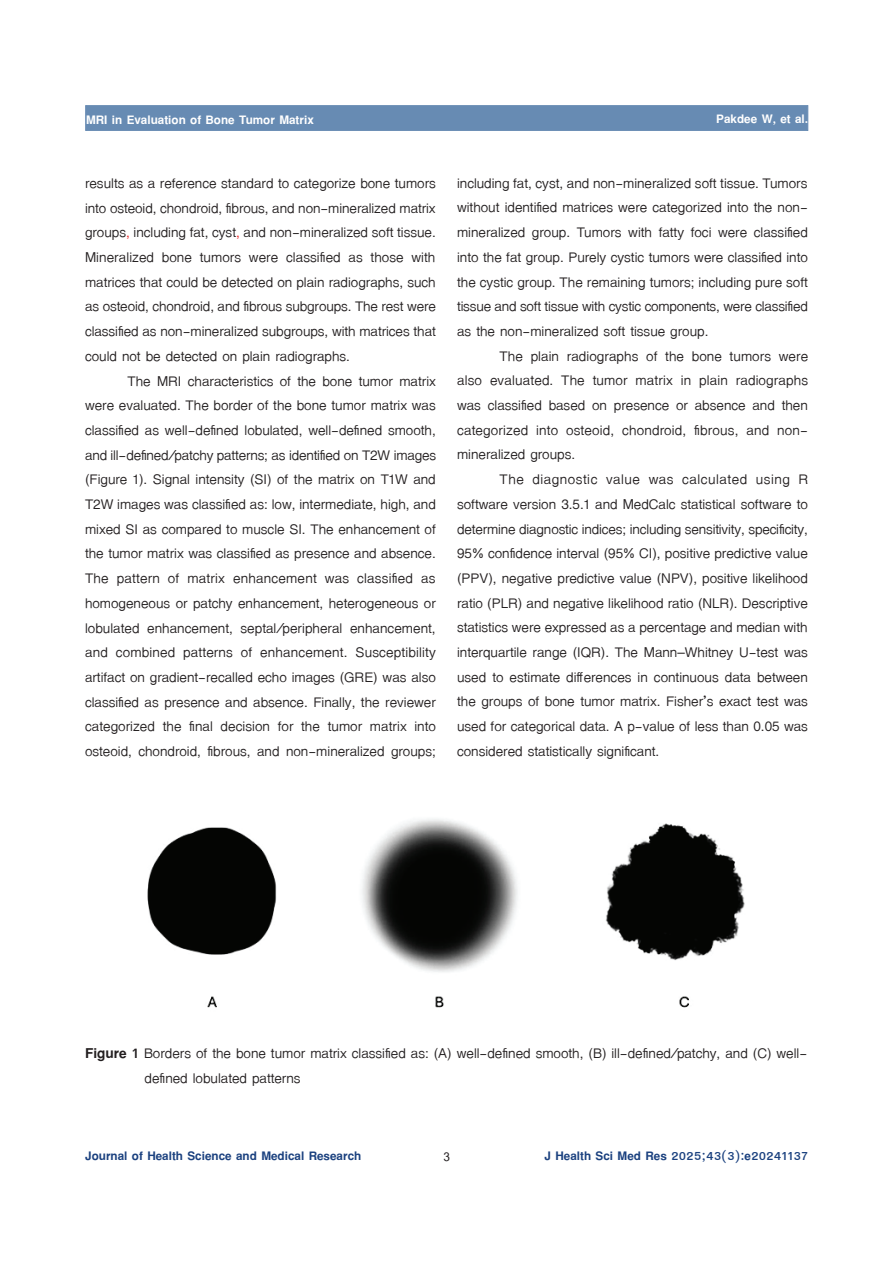
<style>
.page{position:relative;width:893px;height:1263px;background:#fff}
.page>*{position:absolute;margin:0;border:0;box-sizing:border-box;transform-origin:0 0}
.t1{font:21px/24.8px "TF Lanna";color:#231f20;text-align:justify}
.t2{font:700 18px "TF Lanna";color:#1b417f}
.t3{font:700 18px "TF Lanna";color:#fff}
.t4{font:700 18px "Cordia UPC";color:#231f20}
.s1{color:#ee2123}
.s2{font-weight:700}
</style>
<div class="page">
<div style="left:85px;top:105px;width:723px;height:26px;background:#678bb3;border:1px solid #678bb3"></div>
<img style="left:147px;top:819px;width:598px;height:189px">
<p class="t3" style="left:86px;top:108px;width:229px">MRI in Evaluation of Bone Tumor Matrix</p>
<p class="t3" style="left:716px;top:108px;width:93px">Pakdee W, et al.</p>
<p class="t1" style="left:85px;top:171px;width:352px">results as a reference standard to categorize bone tumors into osteoid, chondroid, fibrous, and non-mineralized matrix groups<span class="s1">,</span> including fat, cyst<span class="s1">,</span> and non-mineralized soft tissue.<br>Mineralized bone tumors were classified as those with matrices that could be detected on plain radiographs, such as osteoid, chondroid, and fibrous subgroups. The rest were classified as non-mineralized subgroups, with matrices that could not be detected on plain radiographs.</p>
<p class="t1" style="left:85px;top:368px;width:353px;text-indent:43px">The MRI characteristics of the bone tumor matrix were evaluated. The border of the bone tumor matrix was classified as well-defined lobulated, well-defined smooth, and ill-defined/patchy patterns; as identified on T2W images (Figure 1). Signal intensity (SI) of the matrix on T1W and T2W images was classified as: low, intermediate, high, and mixed SI as compared to muscle SI. The enhancement of the tumor matrix was classified as presence and absence.<br>The pattern of matrix enhancement was classified as homogeneous or patchy enhancement, heterogeneous or lobulated enhancement, septal/peripheral enhancement, and combined patterns of enhancement. Susceptibility artifact on gradient-recalled echo images (GRE) was also classified as presence and absence. Finally, the reviewer categorized the final decision for the tumor matrix into osteoid, chondroid, fibrous, and non-mineralized groups;</p>
<p class="t1" style="left:457px;top:171px;width:352px">including fat, cyst, and non-mineralized soft tissue. Tumors without identified matrices were categorized into the non&shy;mineralized group. Tumors with fatty foci were classified into the fat group. Purely cystic tumors were classified into the cystic group. The remaining tumors; including pure soft tissue and soft tissue with cystic components, were classified as the non-mineralized soft tissue group.</p>
<p class="t1" style="left:457px;top:344px;width:353px;text-indent:43px">The plain radiographs of the bone tumors were also evaluated. The tumor matrix in plain radiographs was classified based on presence or absence and then categorized into osteoid, chondroid, fibrous, and non&shy;mineralized groups.</p>
<p class="t1" style="left:457px;top:467px;width:352px;text-indent:43px">The diagnostic value was calculated using R software version 3.5.1 and MedCalc statistical software to determine diagnostic indices; including sensitivity, specificity, 95% confidence interval (95% CI), positive predictive value (PPV), negative predictive value (NPV), positive likelihood ratio (PLR) and negative likelihood ratio (NLR). Descriptive statistics were expressed as a percentage and median with interquartile range (IQR). The Mann–Whitney U-test was used to estimate differences in continuous data between the groups of bone tumor matrix. Fisher’s exact test was used for categorical data. A p-value of less than 0.05 was considered statistically significant.</p>
<p class="t1" style="left:145px;top:1041px;width:664px;line-height:25.2px;text-indent:-60px"><span class="s2">Figure 1</span> Borders of the bone tumor matrix classified as: (A) well-defined smooth, (B) ill-defined/patchy, and (C) well&shy;defined lobulated patterns</p>
<p class="t2" style="left:85px;top:1145px;width:277px">Journal of Health Science and Medical Research</p>
<p class="t4" style="left:443px;top:1146px;width:8px">3</p>
<p class="t2" style="left:545px;top:1145px;width:265px">J Health Sci Med Res 2025;43(3):e20241137</p>
</div>
